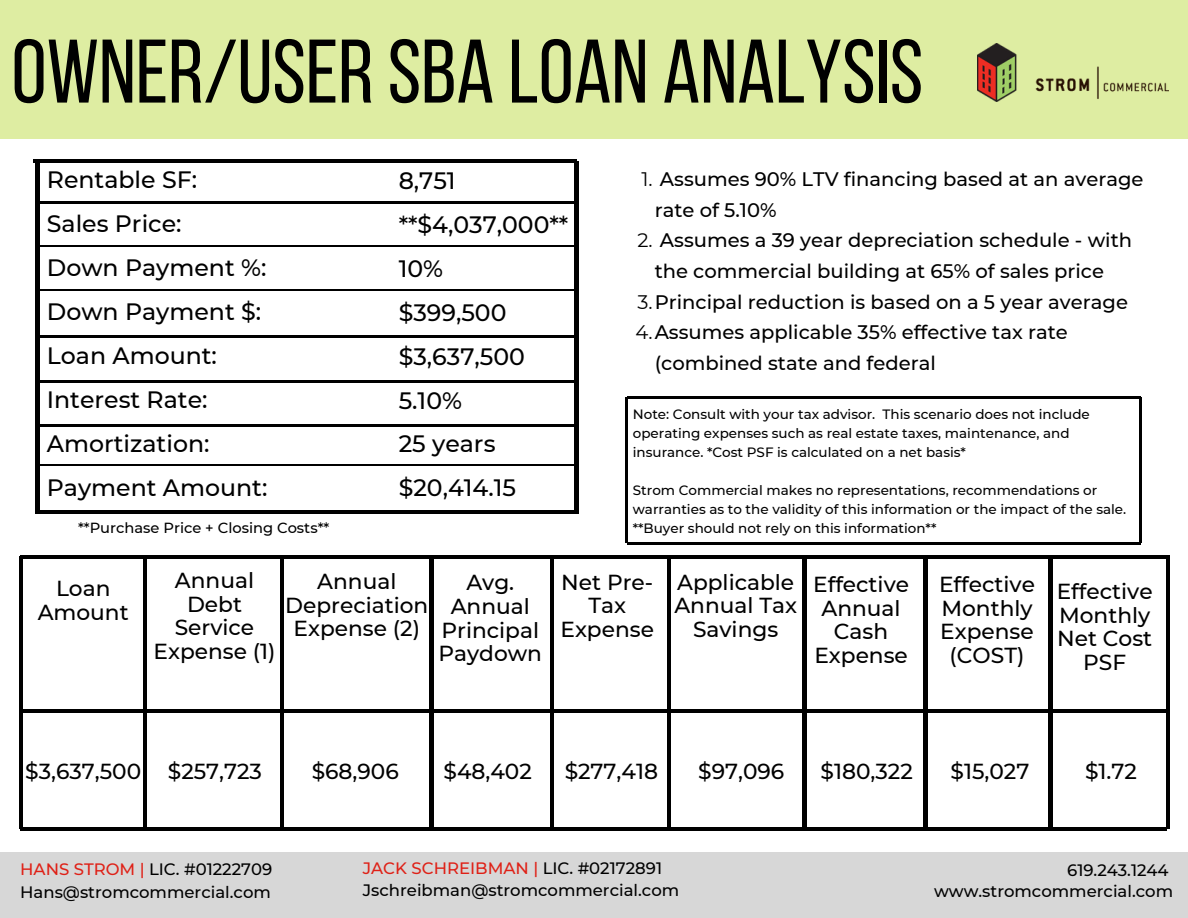
<style>
.page{position:relative;width:1188px;height:918px;background:#fff}
.page>*{position:absolute;margin:0;border:0;box-sizing:border-box;transform-origin:0 0}
.t1{font:90px "Bebas Neue";color:#000}
.t2{font:500 23.7px/43.8px "Montserrat";color:#000}
.t3{font:500 21.75px/23.7px "Montserrat";color:#000;text-align:center}
.t4{font:500 19.5px/30.6px "Montserrat";color:#000}
.t5{font:500 16.5px/22.5px "Montserrat";color:#000}
.t6{font:500 14.7px "Montserrat";color:#000}
.t7{font:500 13.5px/19.2px "Montserrat";color:#000}
.s1{font-weight:400}
.s2{color:#df2117}
</style>
<div class="page">
<div style="left:0;top:0;width:1188px;height:138px;background:#deeda2"></div>
<div style="left:0;top:853px;width:1188px;height:65px;background:#d7d7d7"></div>
<hr style="left:21px;top:709px;width:1147px;height:4px;background:#000">
<hr style="left:20px;top:555px;width:1147px;height:3px;background:#000">
<hr style="left:20px;top:827px;width:1147px;height:4px;background:#000">
<hr style="left:19px;top:557px;width:3px;height:272px;background:#000">
<hr style="left:1166px;top:555px;width:3px;height:274px;background:#000">
<hr style="left:38px;top:202px;width:539px;height:1px;background:#000">
<hr style="left:34px;top:159px;width:543px;height:4px;background:#000">
<hr style="left:36px;top:510px;width:541px;height:4px;background:#000">
<hr style="left:36px;top:159px;width:4px;height:353px;background:#000">
<hr style="left:575px;top:161px;width:4px;height:353px;background:#000">
<hr style="left:37px;top:245px;width:539px;height:2px;background:#000">
<hr style="left:37px;top:289px;width:539px;height:2px;background:#000">
<hr style="left:37px;top:381px;width:539px;height:1px;background:#000">
<hr style="left:38px;top:336px;width:539px;height:1px;background:#000">
<hr style="left:38px;top:425px;width:539px;height:1px;background:#000">
<hr style="left:38px;top:464px;width:539px;height:2px;background:#000">
<hr style="left:143px;top:557px;width:4px;height:273px;background:#000">
<hr style="left:280px;top:557px;width:4px;height:273px;background:#000">
<hr style="left:430px;top:557px;width:3px;height:273px;background:#000">
<hr style="left:550px;top:555px;width:4px;height:274px;background:#000">
<hr style="left:667px;top:558px;width:4px;height:273px;background:#000">
<hr style="left:803px;top:555px;width:3px;height:274px;background:#000">
<hr style="left:924px;top:556px;width:3px;height:273px;background:#000">
<hr style="left:1049px;top:555px;width:3px;height:274px;background:#000">
<hr style="left:627px;top:397px;width:514px;height:2px;background:#000">
<hr style="left:627px;top:542px;width:514px;height:2px;background:#000">
<hr style="left:1140px;top:397px;width:1px;height:146px;background:#000">
<hr style="left:626px;top:397px;width:2px;height:146px;background:#000">
<img style="left:977px;top:44px;width:191px;height:57px">
<h1 class="t1" style="left:12px;top:35px;width:913px">OWNER/USERSBA LOAN ANALYSIS</h1>
<p class="t2" style="left:47px;top:158px;width:222px">Rentable SF:<br>Sales Price:<br>Down Payment %:<br>Down Payment $:<br>Loan Amount:<br>Interest Rate:<br>Amortization:<br>Payment Amount:</p>
<p class="t2" style="left:399px;top:159px;width:171px">8,751 **$4,037,000**<br>10%<br>$399,500 $3,637,500<br>5.10%<br>25 years $20,414.15</p>
<p class="t6" style="left:78px;top:518px;width:253px">**Purchase Price + Closing Costs**</p>
<p class="t3" style="left:153px;top:568px;width:123px">Annual<br>Debt<br>Service<br>Expense (1)</p>
<p class="t3" style="left:285px;top:570px;width:145px">Annual<br>Depreciation<br>Expense (2)</p>
<p class="t3" style="left:438px;top:571px;width:105px">Avg.<br>Annual<br>Principal<br>Paydown</p>
<h2 class="t3" style="left:560px;top:570px;width:95px">Net Pre-<br>Tax<br>Expense</h2>
<h2 class="t3" style="left:674px;top:570px;width:124px">Applicable<br>Annual Tax<br>Savings</h2>
<h2 class="t3" style="left:813px;top:572px;width:97px">Effective<br>Annual<br>Cash<br>Expense</h2>
<h2 class="t3" style="left:939px;top:572px;width:97px">Effective<br>Monthly<br>Expense (COST)</h2>
<h2 class="t3" style="left:1057px;top:579px;width:97px">Effective<br>Monthly<br>Net Cost<br>PSF</h2>
<h2 class="t4" style="left:655px;top:164px;width:490px;text-indent:-13px"><span class="s1">1.</span> Assumes 90% LTV financing based at an average rate of 5.10%</h2>
<h2 class="t4" style="left:637px;top:225px;width:496px;text-align:center"><span class="s1">2.</span> Assumes a 39 year depreciation schedule - with the commercial building at 65% of sales price</h2>
<h4 class="t4" style="left:638px;top:286px;width:492px"><span class="s1">3.</span>Principal reduction is based on a 5 year average</h4>
<h4 class="t4" style="left:655px;top:317px;width:415px;text-indent:-19px"><span class="s1">4.</span>Assumes applicable 35% effective tax rate (combined state and federal</h4>
<h2 class="t7" style="left:633px;top:404px;width:459px">Note: Consult with your tax advisor. This scenario does not include operating expenses such as real estate taxes, maintenance, and insurance. *Cost PSF is calculated on a net basis*</h2>
<h2 class="t7" style="left:633px;top:481px;width:495px">Strom Commercial makes no representations, recommendations or warranties as to the validity of this information or the impact of the sale. **Buyer should not rely on this information**</h2>
<p class="t3" style="left:38px;top:577px;width:93px">Loan<br>Amount</p>
<h2 class="t3" style="left:25px;top:759px;width:117px">$3,637,500</h2>
<h2 class="t3" style="left:168px;top:759px;width:96px">$257,723</h2>
<h2 class="t3" style="left:312px;top:759px;width:88px">$68,906</h2>
<h2 class="t3" style="left:444px;top:759px;width:90px">$48,402</h2>
<h2 class="t3" style="left:565px;top:759px;width:95px">$277,418</h2>
<h2 class="t3" style="left:698px;top:759px;width:87px">$97,096</h2>
<h2 class="t3" style="left:821px;top:759px;width:94px">$180,322</h2>
<h2 class="t3" style="left:951px;top:759px;width:80px">$15,027</h2>
<h2 class="t3" style="left:1085px;top:759px;width:53px">$1.72</h2>
<p class="t5" style="left:363px;top:856px;width:318px"><span class="s2">JACK SCHREIBMAN |</span> LIC. #02172891<br>Jschreibman@stromcommercial.com</p>
<h2 class="t5" style="left:20px;top:858px;width:253px"><span class="s2">HANS STROM |</span> LIC. #01222709<br>Hans@stromcommercial.com</h2>
<h2 class="t5" style="left:934px;top:859px;width:241px;line-height:21.3px;text-align:right">619.243.1244 www.stromcommercial.com</h2>
</div>
